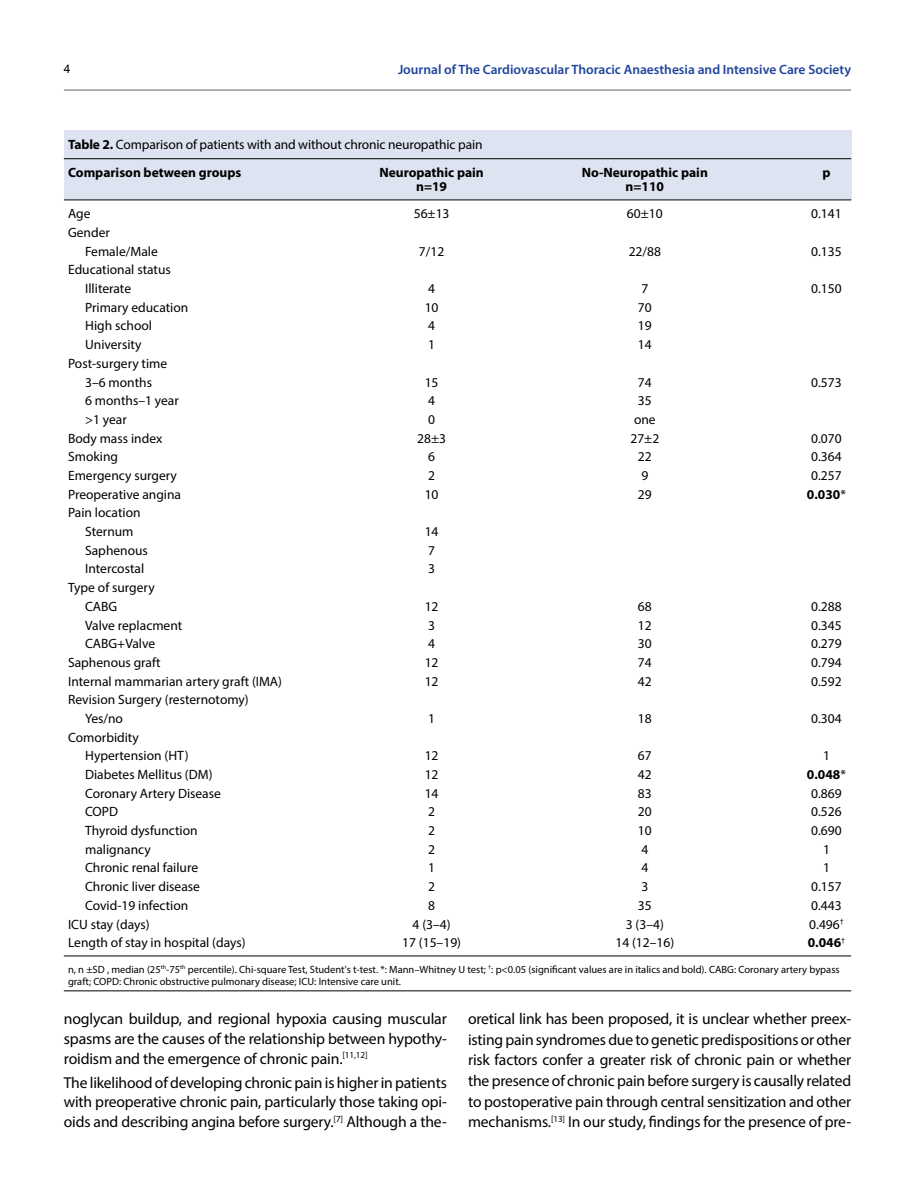
<style>
.page{position:relative;width:915px;height:1191px;background:#fff}
.page>*{position:absolute;margin:0;border:0;box-sizing:border-box;transform-origin:0 0}
.t1{font:15.75px/20.7px "Myriad Pro";letter-spacing:-.01em;color:#000;text-align:justify}
.t2{font:13.5px/18.8px "Myriad Pro";color:#000}
.t3{font:600 13.5px "Myriad Pro";color:#20449c}
.t4{font:700 13.5px "Myriad Pro";color:#000}
.t5{font:12px "Arial";color:#000}
.t6{font:10.5px/12.6px "Myriad Pro";color:#000}
.s1{font-weight:700}
.s2{font-weight:400}
</style>
<div class="page">
<hr style="left:64px;top:89px;width:786px;height:2px;background:#939598">
<div style="left:64px;top:131px;width:786px;height:69px;background:#dde3f0"></div>
<hr style="left:64px;top:158px;width:786px;height:1px;background:#000">
<hr style="left:64px;top:200px;width:786px;height:1px;background:#000">
<hr style="left:64px;top:955px;width:786px;height:1px;background:#000">
<hr style="left:64px;top:990px;width:786px;height:1px;background:#000">
<p class="t5" style="left:64px;top:60px;width:8px">4</p>
<p class="t3" style="left:398px;top:61px;width:454px">Journal of The Cardiovascular Thoracic Anaesthesia and Intensive Care Society</p>
<p class="t2" style="left:68px;top:131px;width:416px;line-height:27.2px"><span class="s1">Table 2.</span> Comparison of patients with and without chronic neuropathic pain<br><span class="s1">Comparison between groups</span></p>
<p class="t4" style="left:379px;top:163px;width:106px">Neuropathic pain</p>
<p class="t4" style="left:581px;top:163px;width:127px">No-Neuropathic pain</p>
<p class="t4" style="left:822px;top:163px;width:10px">p</p>
<p class="t4" style="left:416px;top:178px;width:32px">n=19</p>
<p class="t4" style="left:625px;top:178px;width:40px">n=110</p>
<p class="t2" style="left:68px;top:204px;width:24px">Age</p>
<p class="t2" style="left:413px;top:204px;width:37px">56±13</p>
<p class="t2" style="left:626px;top:204px;width:37px">60±10</p>
<p class="t2" style="left:811px;top:204px;width:32px">0.141</p>
<p class="t2" style="left:85px;top:223px;width:74px;text-indent:-17px">Gender<br>Female/Male</p>
<p class="t2" style="left:419px;top:241px;width:27px">7/12</p>
<p class="t2" style="left:628px;top:241px;width:34px">22/88</p>
<p class="t2" style="left:811px;top:241px;width:32px">0.135</p>
<p class="t2" style="left:85px;top:260px;width:87px;text-indent:-17px">Educational status<br>Illiterate</p>
<p class="t2" style="left:428px;top:279px;width:8px">4</p>
<p class="t2" style="left:641px;top:279px;width:8px">7</p>
<p class="t2" style="left:811px;top:279px;width:32px">0.150</p>
<p class="t2" style="left:85px;top:298px;width:105px">Primary education</p>
<p class="t2" style="left:424px;top:298px;width:15px">10</p>
<p class="t2" style="left:637px;top:298px;width:15px">70</p>
<p class="t2" style="left:85px;top:316px;width:68px">High school</p>
<p class="t2" style="left:428px;top:316px;width:8px">4</p>
<p class="t2" style="left:637px;top:316px;width:15px">19</p>
<p class="t2" style="left:85px;top:335px;width:58px">University</p>
<p class="t2" style="left:428px;top:335px;width:8px">1</p>
<p class="t2" style="left:637px;top:335px;width:15px">14</p>
<p class="t2" style="left:68px;top:354px;width:101px;text-align:center">Post-surgery time<br>3–6 months</p>
<p class="t2" style="left:424px;top:372px;width:15px">15</p>
<p class="t2" style="left:637px;top:372px;width:15px">74</p>
<p class="t2" style="left:811px;top:372px;width:32px">0.573</p>
<p class="t2" style="left:85px;top:391px;width:95px">6 months–1 year</p>
<p class="t2" style="left:428px;top:391px;width:8px">4</p>
<p class="t2" style="left:637px;top:391px;width:15px">35</p>
<p class="t2" style="left:85px;top:410px;width:43px">&gt;1 year</p>
<p class="t2" style="left:428px;top:410px;width:8px">0</p>
<p class="t2" style="left:633px;top:410px;width:23px">one</p>
<p class="t2" style="left:68px;top:428px;width:96px">Body mass index</p>
<p class="t2" style="left:417px;top:428px;width:30px">28±3</p>
<p class="t2" style="left:630px;top:428px;width:30px">27±2</p>
<p class="t2" style="left:811px;top:428px;width:32px">0.070</p>
<p class="t2" style="left:68px;top:447px;width:52px">Smoking</p>
<p class="t2" style="left:428px;top:447px;width:8px">6</p>
<p class="t2" style="left:637px;top:447px;width:15px">22</p>
<p class="t2" style="left:811px;top:447px;width:32px">0.364</p>
<p class="t2" style="left:68px;top:466px;width:110px">Emergency surgery</p>
<p class="t2" style="left:428px;top:466px;width:8px">2</p>
<p class="t2" style="left:641px;top:466px;width:8px">9</p>
<p class="t2" style="left:811px;top:466px;width:32px">0.257</p>
<p class="t2" style="left:68px;top:484px;width:114px">Preoperative angina</p>
<p class="t2" style="left:424px;top:484px;width:15px">10</p>
<p class="t2" style="left:637px;top:484px;width:15px">29</p>
<p class="t4" style="left:806px;top:485px;width:41px">0.030<span class="s2">*</span></p>
<p class="t2" style="left:85px;top:503px;width:57px;text-indent:-17px">Pain location<br>Sternum</p>
<p class="t2" style="left:424px;top:522px;width:15px">14</p>
<p class="t2" style="left:85px;top:540px;width:64px">Saphenous</p>
<p class="t2" style="left:428px;top:540px;width:8px">7</p>
<p class="t2" style="left:85px;top:559px;width:61px">Intercostal</p>
<p class="t2" style="left:428px;top:559px;width:8px">3</p>
<p class="t2" style="left:85px;top:578px;width:71px;text-indent:-17px">Type of surgery<br>CABG</p>
<p class="t2" style="left:424px;top:596px;width:15px">12</p>
<p class="t2" style="left:637px;top:596px;width:15px">68</p>
<p class="t2" style="left:811px;top:596px;width:32px">0.288</p>
<p class="t2" style="left:85px;top:615px;width:99px">Valve replacment</p>
<p class="t2" style="left:428px;top:615px;width:8px">3</p>
<p class="t2" style="left:637px;top:615px;width:15px">12</p>
<p class="t2" style="left:811px;top:615px;width:32px">0.345</p>
<p class="t2" style="left:85px;top:634px;width:72px">CABG+Valve</p>
<p class="t2" style="left:428px;top:634px;width:8px">4</p>
<p class="t2" style="left:637px;top:634px;width:15px">30</p>
<p class="t2" style="left:811px;top:634px;width:32px">0.279</p>
<p class="t2" style="left:68px;top:653px;width:94px">Saphenous graft</p>
<p class="t2" style="left:424px;top:653px;width:15px">12</p>
<p class="t2" style="left:637px;top:653px;width:15px">74</p>
<p class="t2" style="left:811px;top:653px;width:32px">0.794</p>
<p class="t2" style="left:68px;top:671px;width:215px">Internal mammarian artery graft (IMA)</p>
<p class="t2" style="left:424px;top:671px;width:15px">12</p>
<p class="t2" style="left:637px;top:671px;width:15px">42</p>
<p class="t2" style="left:811px;top:671px;width:32px">0.592</p>
<p class="t2" style="left:85px;top:690px;width:165px;text-indent:-17px">Revision Surgery (resternotomy)<br>Yes/no</p>
<p class="t2" style="left:428px;top:709px;width:8px">1</p>
<p class="t2" style="left:637px;top:709px;width:15px">18</p>
<p class="t2" style="left:811px;top:709px;width:32px">0.304</p>
<p class="t2" style="left:85px;top:727px;width:105px;text-indent:-17px">Comorbidity<br>Hypertension (HT)</p>
<p class="t2" style="left:424px;top:746px;width:15px">12</p>
<p class="t2" style="left:637px;top:746px;width:15px">67</p>
<p class="t2" style="left:822px;top:746px;width:8px">1</p>
<p class="t2" style="left:85px;top:765px;width:129px">Diabetes Mellitus (DM)</p>
<p class="t2" style="left:424px;top:765px;width:15px">12</p>
<p class="t2" style="left:637px;top:765px;width:15px">42</p>
<p class="t4" style="left:806px;top:765px;width:41px">0.048<span class="s2">*</span></p>
<p class="t2" style="left:85px;top:783px;width:137px">Coronary Artery Disease</p>
<p class="t2" style="left:424px;top:783px;width:15px">14</p>
<p class="t2" style="left:637px;top:783px;width:15px">83</p>
<p class="t2" style="left:811px;top:783px;width:32px">0.869</p>
<p class="t2" style="left:85px;top:802px;width:35px">COPD</p>
<p class="t2" style="left:428px;top:802px;width:8px">2</p>
<p class="t2" style="left:637px;top:802px;width:15px">20</p>
<p class="t2" style="left:811px;top:802px;width:32px">0.526</p>
<p class="t2" style="left:85px;top:821px;width:114px">Thyroid dysfunction</p>
<p class="t2" style="left:428px;top:821px;width:8px">2</p>
<p class="t2" style="left:637px;top:821px;width:15px">10</p>
<p class="t2" style="left:811px;top:821px;width:32px">0.690</p>
<p class="t2" style="left:85px;top:839px;width:67px">malignancy</p>
<p class="t2" style="left:428px;top:839px;width:8px">2</p>
<p class="t2" style="left:641px;top:839px;width:8px">4</p>
<p class="t2" style="left:822px;top:839px;width:8px">1</p>
<p class="t2" style="left:85px;top:858px;width:114px">Chronic renal failure</p>
<p class="t2" style="left:428px;top:858px;width:8px">1</p>
<p class="t2" style="left:641px;top:858px;width:8px">4</p>
<p class="t2" style="left:822px;top:858px;width:8px">1</p>
<p class="t2" style="left:85px;top:877px;width:116px">Chronic liver disease</p>
<p class="t2" style="left:428px;top:877px;width:8px">2</p>
<p class="t2" style="left:641px;top:877px;width:8px">3</p>
<p class="t2" style="left:811px;top:877px;width:32px">0.157</p>
<p class="t2" style="left:85px;top:895px;width:105px">Covid-19 infection</p>
<p class="t2" style="left:428px;top:895px;width:8px">8</p>
<p class="t2" style="left:637px;top:895px;width:15px">35</p>
<p class="t2" style="left:811px;top:895px;width:32px">0.443</p>
<p class="t2" style="left:68px;top:914px;width:83px">ICU stay (days)</p>
<p class="t2" style="left:412px;top:914px;width:40px">4 (3–4)</p>
<p class="t2" style="left:625px;top:914px;width:40px">3 (3–4)</p>
<p class="t2" style="left:809px;top:914px;width:36px">0.496<sup>†</sup></p>
<p class="t2" style="left:68px;top:933px;width:179px">Length of stay in hospital (days)</p>
<p class="t2" style="left:402px;top:933px;width:60px">17 (15–19)</p>
<p class="t2" style="left:615px;top:933px;width:60px">14 (12–16)</p>
<p class="t4" style="left:807px;top:933px;width:39px">0.046<sup>†</sup></p>
<p class="t6" style="left:68px;top:962px;width:772px">n, n ±SD , median (25<sup>th</sup>-75<sup>th</sup> percentile). Chi-square Test, Student's t-test. *: Mann–Whitney U test; <sup>†</sup>: p&lt;0.05 (significant values are in italics and bold). CABG: Coronary artery bypass graft; COPD: Chronic obstructive pulmonary disease; ICU: Intensive care unit.</p>
<p class="t1" style="left:64px;top:1008px;width:384px;line-height:19.8px">noglycan buildup, and regional hypoxia causing muscular spasms are the causes of the relationship between hypothy&shy;roidism and the emergence of chronic pain.<sup>[11,12]</sup></p>
<p class="t1" style="left:64px;top:1072px;width:384px;line-height:19.8px">The likelihood of developing chronic pain is higher in patients with preoperative chronic pain, particularly those taking opi&shy;oids and describing angina before surgery.<sup>[7]</sup> Although a the-</p>
<p class="t1" style="left:468px;top:1008px;width:384px">oretical link has been proposed, it is unclear whether preex&shy;isting pain syndromes due to genetic predispositions or other risk factors confer a greater risk of chronic pain or whether the presence of chronic pain before surgery is causally related to postoperative pain through central sensitization and other mechanisms.<sup>[13]</sup> In our study, findings for the presence of pre-</p>
</div>
